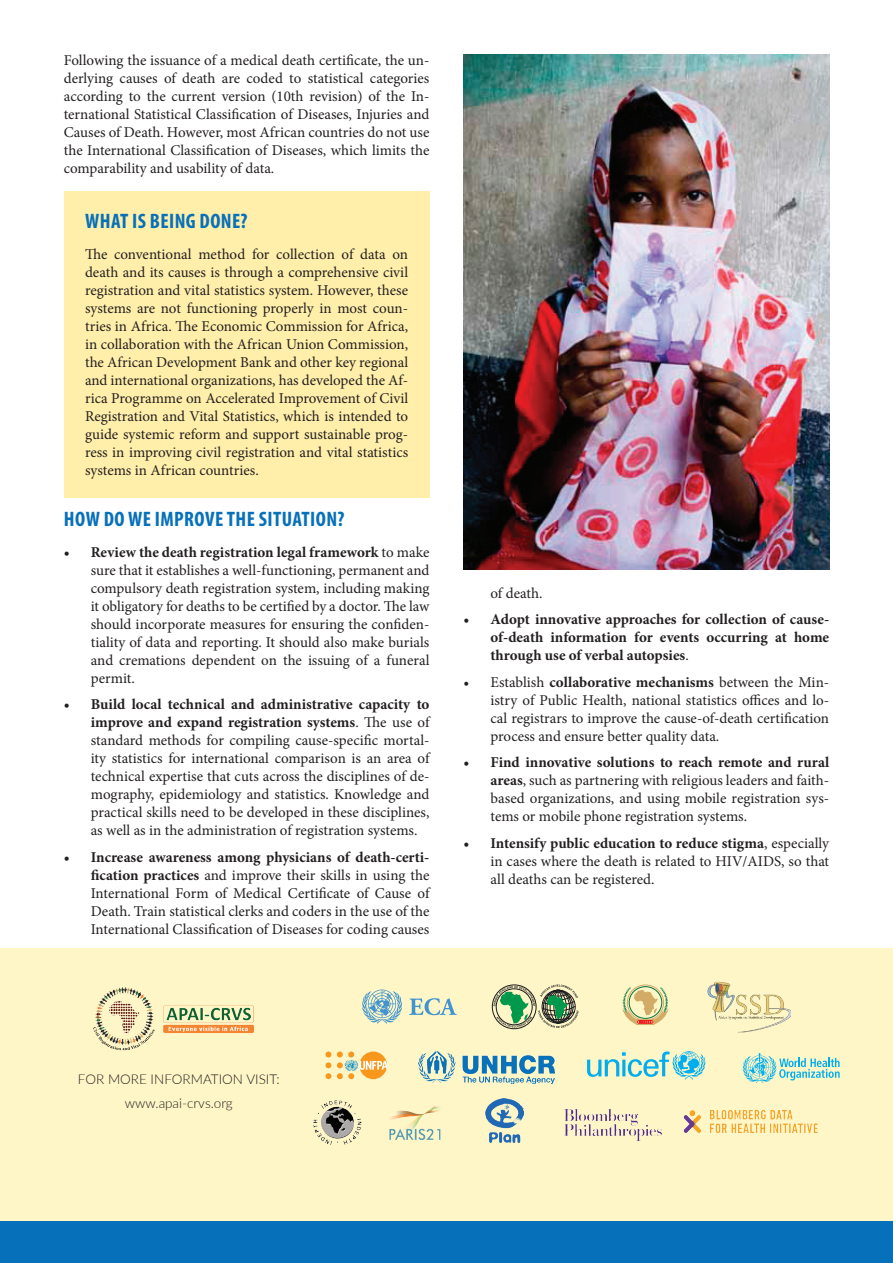
<style>
.page{position:relative;width:893px;height:1263px;background:#fff}
.page>*{position:absolute;margin:0;border:0;box-sizing:border-box;transform-origin:0 0}
.t1{font:700 condensed 21px "Myriad Pro";letter-spacing:.02em;color:#0770ba}
.t2{font:15px/18px "Minion Pro";color:#231f20;text-align:justify}
.t3{font:700 15px/18px "Minion Pro";color:#231f20;text-align:justify}
.t4{font:300 13.5px/24.8px "Lato";color:#231f20;text-align:center}
.s1{font-weight:700}
.s2{font-weight:400}
</style>
<div class="page">
<div style="left:0;top:1220px;width:893px;height:43px;background:#0770ba"></div>
<div style="left:64px;top:191px;width:365px;height:306px;background:#ffefaa"></div>
<div style="left:0;top:948px;width:893px;height:272px;background:#fef6c6"></div>
<img style="left:463px;top:54px;width:366px;height:516px">
<img style="left:93px;top:987px;width:161px;height:64px">
<img style="left:485px;top:1098px;width:39px;height:45px">
<img style="left:313px;top:1100px;width:49px;height:45px">
<img style="left:389px;top:1105px;width:52px;height:34px">
<div style="left:627px;top:985px;width:37px;height:35px;border:1px solid #d2ab66;border-radius:50%"></div>
<div style="left:636px;top:1019px;width:18px;height:6px;background:#d3ad68"></div>
<svg style="left:622px;top:987px;width:47px;height:37px"></svg>
<div style="left:492px;top:985px;width:44px;height:44px;border:1px solid #1b1a1f;border-radius:50%"></div>
<svg style="left:493px;top:984px;width:86px;height:44px"></svg>
<svg style="left:409px;top:998px;width:48px;height:17px"></svg>
<svg style="left:362px;top:989px;width:40px;height:35px"></svg>
<svg style="left:587px;top:1051px;width:118px;height:28px"></svg>
<svg style="left:743px;top:1053px;width:97px;height:30px"></svg>
<svg style="left:325px;top:1051px;width:6px;height:28px"></svg>
<svg style="left:337px;top:1051px;width:50px;height:28px"></svg>
<img style="left:707px;top:981px;width:84px;height:51px">
<img style="left:683px;top:1110px;width:135px;height:23px">
<img style="left:564px;top:1110px;width:98px;height:30px">
<img style="left:419px;top:1051px;width:136px;height:32px">
<p class="t2" style="left:64px;top:51px;width:367px">Following the issuance of a medical death certificate, the un&shy;derlying causes of death are coded to statistical categories according to the current version (10th revision) of the In&shy;ternational Statistical Classification of Diseases, Injuries and Causes of Death. However, most African countries do not use the International Classification of Diseases, which limits the comparability and usability of data.</p>
<h1 class="t1" style="left:85px;top:208px;width:164px">WHAT IS BEING DONE?</h1>
<p class="t2" style="left:85px;top:245px;width:325px">The conventional method for collection of data on death and its causes is through a comprehensive civil registration and vital statistics system. However, these systems are not functioning properly in most coun&shy;tries in Africa. The Economic Commission for Africa, in collaboration with the African Union Commission, the African Development Bank and other key regional and international organizations, has developed the Af&shy;rica Programme on Accelerated Improvement of Civil Registration and Vital Statistics, which is intended to guide systemic reform and support sustainable prog&shy;ress in improving civil registration and vital statistics systems in African countries.</p>
<h1 class="t1" style="left:64px;top:506px;width:282px">HOW DO WE IMPROVE THE SITUATION?</h1>
<p class="t2" style="left:91px;top:543px;width:340px;text-indent:-27px"><span class="s1">• Review the death registration legal framework</span> to make sure that it establishes a well-functioning, permanent and compulsory death registration system, including making it obligatory for deaths to be certified by a doctor. The law should incorporate measures for ensuring the confiden&shy;tiality of data and reporting. It should also make burials and cremations dependent on the issuing of a funeral permit.</p>
<p class="t2" style="left:91px;top:696px;width:340px;text-indent:-27px"><span class="s1">• Build local technical and administrative capacity to improve and expand registration systems</span>. The use of standard methods for compiling cause-specific mortal&shy;ity statistics for international comparison is an area of technical expertise that cuts across the disciplines of de&shy;mography, epidemiology and statistics. Knowledge and practical skills need to be developed in these disciplines, as well as in the administration of registration systems.</p>
<p class="t2" style="left:91px;top:848px;width:340px;text-indent:-27px"><span class="s1">• Increase awareness among physicians of death-certi&shy;fication practices</span> and improve their skills in using the International Form of Medical Certificate of Cause of Death. Train statistical clerks and coders in the use of the International Classification of Diseases for coding causes</p>
<p class="t2" style="left:490px;top:584px;width:54px">of death.</p>
<p class="t3" style="left:490px;top:610px;width:340px;text-indent:-27px">• Adopt innovative approaches for collection of cause&shy;of-death information for events occurring at home through use of verbal autopsies<span class="s2">.</span></p>
<p class="t2" style="left:490px;top:673px;width:340px;text-indent:-27px">• Establish <span class="s1">collaborative mechanisms</span> between the Min&shy;istry of Public Health, national statistics offices and lo&shy;cal registrars to improve the cause-of-death certification process and ensure better quality data.</p>
<p class="t2" style="left:490px;top:753px;width:340px;text-indent:-27px"><span class="s1">• Find innovative solutions to reach remote and rural areas</span>, such as partnering with religious leaders and faith&shy;based organizations, and using mobile registration sys&shy;tems or mobile phone registration systems.</p>
<p class="t2" style="left:490px;top:834px;width:340px;text-indent:-27px"><span class="s1">• Intensify public education to reduce stigma</span>, especially in cases where the death is related to HIV/AIDS, so that all deaths can be registered.</p>
<p class="t4" style="left:78px;top:1066px;width:203px">FOR MORE INFORMATION VISIT: www.apai-crvs.org</p>
</div>
